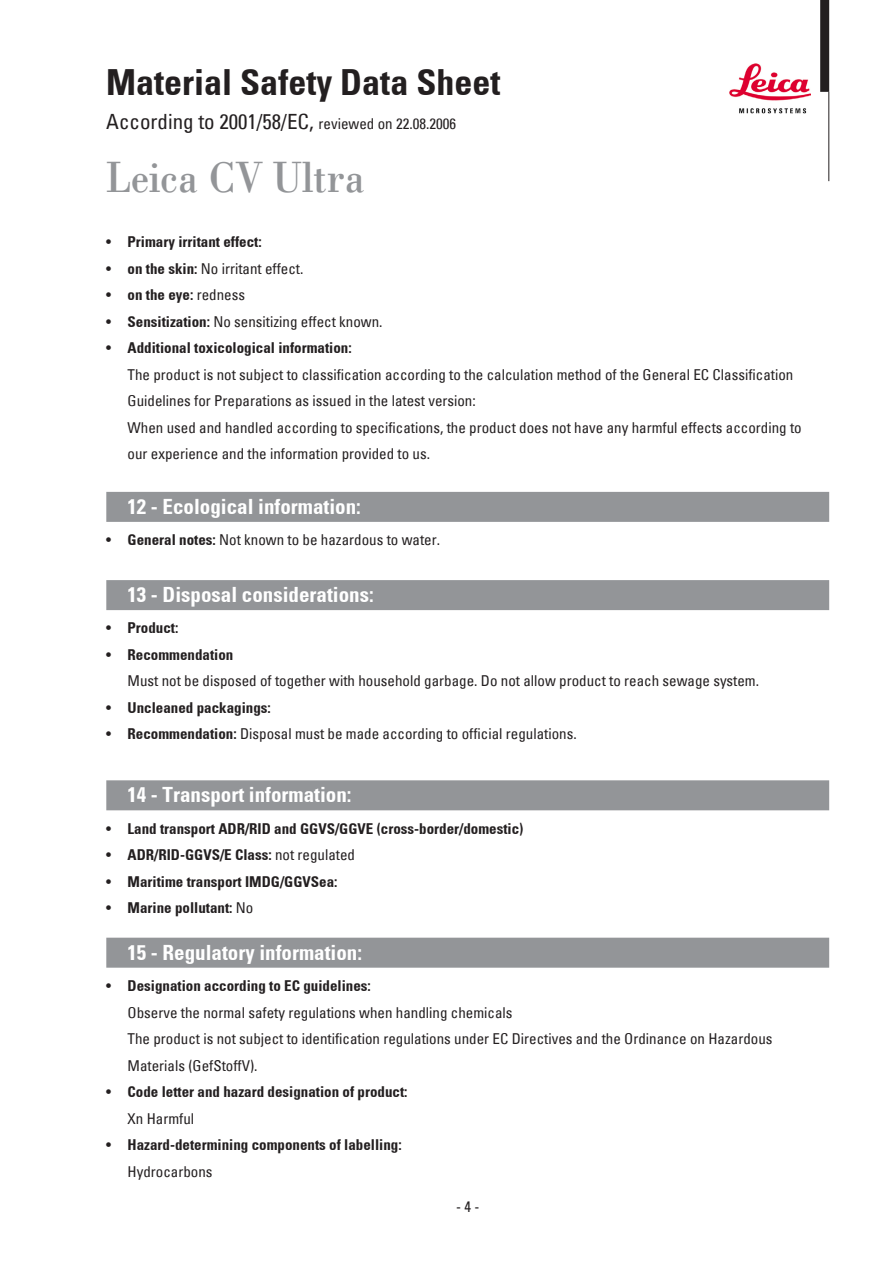
<style>
.page{position:relative;width:893px;height:1263px;background:#fff}
.page>*{position:absolute;margin:0;border:0;box-sizing:border-box;transform-origin:0 0}
.t1{font:45px "Leicana";color:#939598}
.t2{font:700 condensed 36px "Univers";color:#231f20}
.t3{font:700 condensed 21px "Univers";color:#fff}
.t4{font:condensed 21px "Univers";color:#231f20}
.t5{font:condensed 15px "Univers";color:#231f20}
.t6{font:700 condensed 15px "Univers";color:#231f20}
.s1{font-size:15px}
.s2{font-weight:400}
.s3{font-weight:700}
</style>
<div class="page">
<img style="left:729px;top:64px;width:81px;height:50px">
<div style="left:820px;top:0;width:9px;height:92px;background:#231f20"></div>
<hr style="left:828px;top:92px;width:1px;height:89px;background:#231f20">
<div style="left:106px;top:492px;width:723px;height:30px;background:#939598"></div>
<div style="left:106px;top:580px;width:723px;height:30px;background:#939598"></div>
<div style="left:106px;top:780px;width:723px;height:30px;background:#939598"></div>
<div style="left:106px;top:938px;width:723px;height:30px;background:#939598"></div>
<h2 class="t2" style="left:106px;top:60px;width:396px">Material Safety Data Sheet</h2>
<h3 class="t4" style="left:106px;top:108px;width:351px">According to 2001 /58/EC, <span class="s1">reviewed on 22.08.2006</span></h3>
<h1 class="t1" style="left:106px;top:149px;width:260px">Leica CV Ultra</h1>
<p class="t6" style="left:106px;top:232px;width:157px"><span class="s2">•</span> Primary irritant effect:</p>
<p class="t5" style="left:106px;top:259px;width:199px">• <span class="s3">on the skin:</span> No irritant effect.</p>
<p class="t6" style="left:106px;top:285px;width:140px"><span class="s2">•</span> on the eye: <span class="s2">redness</span></p>
<p class="t5" style="left:106px;top:312px;width:278px">• <span class="s3">Sensitization:</span> No sensitizing effect known.</p>
<p class="t6" style="left:106px;top:338px;width:247px"><span class="s2">•</span> Additional toxicological information:</p>
<p class="t5" style="left:128px;top:365px;width:667px">The product is not subject to classification according to the calculation method of the General EC Classification</p>
<p class="t5" style="left:128px;top:391px;width:350px">Guidelines for Preparations as issued in the latest version:</p>
<p class="t5" style="left:128px;top:418px;width:676px">When used and handled according to specifications, the product does not have any harmful effects according to</p>
<p class="t5" style="left:128px;top:444px;width:304px">our experience and the information provided to us.</p>
<p class="t3" style="left:128px;top:493px;width:235px">12 - Ecological information:</p>
<p class="t5" style="left:106px;top:530px;width:335px">• <span class="s3">General notes:</span> Not known to be hazardous to water.</p>
<p class="t3" style="left:128px;top:582px;width:248px">13 - Disposal considerations:</p>
<p class="t6" style="left:106px;top:619px;width:74px"><span class="s2">•</span> Product:</p>
<p class="t6" style="left:106px;top:645px;width:129px"><span class="s2">•</span> Recommendation</p>
<p class="t5" style="left:128px;top:672px;width:633px">Must not be disposed of together with household garbage. Do not allow product to reach sewage system.</p>
<p class="t6" style="left:106px;top:698px;width:166px"><span class="s2">•</span> Uncleaned packagings:</p>
<p class="t5" style="left:106px;top:725px;width:472px">• <span class="s3">Recommendation:</span> Disposal must be made according to official regulations.</p>
<p class="t3" style="left:128px;top:782px;width:225px">14 - Transport information:</p>
<p class="t6" style="left:106px;top:819px;width:419px"><span class="s2">•</span> Land transport ADR/RID and GGVS/GGVE (cross-border/domestic)</p>
<p class="t6" style="left:106px;top:846px;width:250px"><span class="s2">•</span> ADR/RID-GGVS/E Class: <span class="s2">not regulated</span></p>
<p class="t6" style="left:106px;top:872px;width:233px"><span class="s2">•</span> Maritime transport IMDG/GGVSea:</p>
<p class="t6" style="left:106px;top:899px;width:149px"><span class="s2">•</span> Marine pollutant: <span class="s2">No</span></p>
<p class="t3" style="left:128px;top:939px;width:236px">15 - Regulatory information:</p>
<p class="t6" style="left:106px;top:976px;width:266px"><span class="s2">•</span> Designation according to EC guidelines:</p>
<p class="t5" style="left:128px;top:1003px;width:386px">Observe the normal safety regulations when handling chemicals</p>
<p class="t5" style="left:128px;top:1029px;width:646px">The product is not subject to identification regulations under EC Directives and the Ordinance on Hazardous</p>
<p class="t5" style="left:128px;top:1056px;width:132px">Materials (GefStoffV).</p>
<p class="t6" style="left:106px;top:1082px;width:303px"><span class="s2">•</span> Code letter and hazard designation of product:</p>
<p class="t5" style="left:128px;top:1109px;width:68px">Xn Harmful</p>
<p class="t6" style="left:106px;top:1135px;width:297px"><span class="s2">•</span> Hazard-determining components of labelling:</p>
<p class="t5" style="left:128px;top:1162px;width:86px">Hydrocarbons</p>
<p class="t5" style="left:456px;top:1197px;width:25px">- -</p>
</div>
